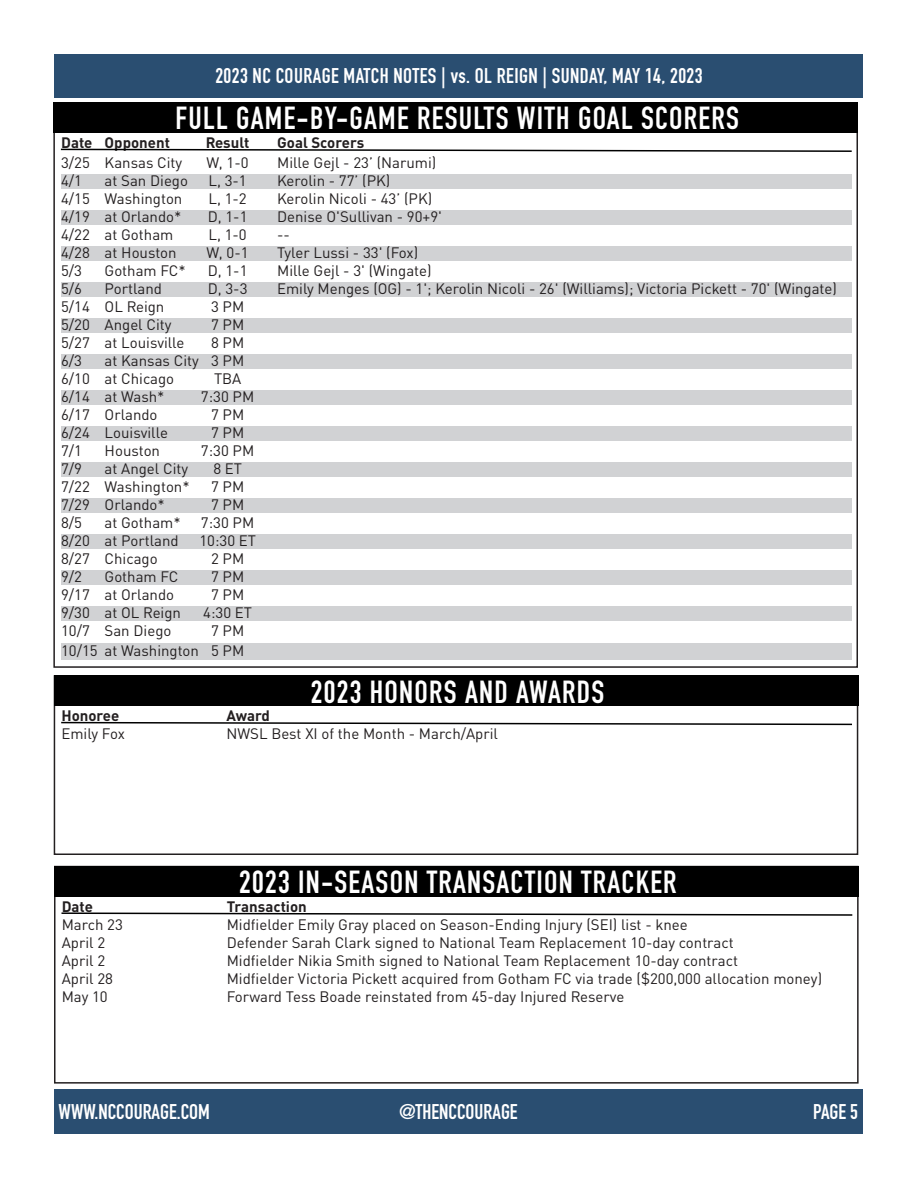
<style>
.page{position:relative;width:918px;height:1188px;background:#fff}
.page>*{position:absolute;margin:0;border:0;box-sizing:border-box;transform-origin:0 0}
.t1{font:700 31.5px "DIN Condensed";letter-spacing:.04em;color:#fff}
.t2{font:700 21px "DIN Condensed";color:#fff}
.t3{font:700 21px "DIN Condensed";letter-spacing:.02em;color:#fff}
.t4{font:15px "DIN Pro";color:#231f20}
.t5{font:700 15px "DIN Pro";color:#231f20}
</style>
<div class="page">
<div style="left:55px;top:54px;width:808px;height:44px;background:#2a4e71"></div>
<div style="left:53px;top:102px;width:805px;height:31px;background:#000"></div>
<div style="left:61px;top:174px;width:791px;height:15px;background:#d1d2d4"></div>
<div style="left:61px;top:210px;width:791px;height:15px;background:#d1d2d4"></div>
<div style="left:61px;top:246px;width:791px;height:15px;background:#d1d2d4"></div>
<div style="left:61px;top:282px;width:791px;height:15px;background:#d1d2d4"></div>
<div style="left:61px;top:318px;width:791px;height:15px;background:#d1d2d4"></div>
<div style="left:61px;top:354px;width:791px;height:15px;background:#d1d2d4"></div>
<div style="left:61px;top:390px;width:791px;height:15px;background:#d1d2d4"></div>
<div style="left:61px;top:426px;width:791px;height:15px;background:#d1d2d4"></div>
<div style="left:61px;top:462px;width:791px;height:15px;background:#d1d2d4"></div>
<div style="left:61px;top:498px;width:791px;height:15px;background:#d1d2d4"></div>
<div style="left:61px;top:534px;width:791px;height:15px;background:#d1d2d4"></div>
<div style="left:61px;top:570px;width:791px;height:15px;background:#d1d2d4"></div>
<div style="left:61px;top:606px;width:791px;height:15px;background:#d1d2d4"></div>
<div style="left:61px;top:643px;width:791px;height:17px;background:#d1d2d4"></div>
<svg style="left:60px;top:148px;width:792px;height:4px"></svg>
<div style="left:54px;top:675px;width:804px;height:180px;border:2px solid #231f20"></div>
<div style="left:54px;top:675px;width:804px;height:31px;background:#000"></div>
<svg style="left:61px;top:721px;width:791px;height:5px"></svg>
<div style="left:54px;top:1090px;width:808px;height:44px;background:#2a4e71"></div>
<div style="left:54px;top:866px;width:805px;height:218px;border:2px solid #231f20"></div>
<div style="left:54px;top:866px;width:805px;height:31px;background:#000"></div>
<svg style="left:61px;top:912px;width:792px;height:4px"></svg>
<p class="t3" style="left:215px;top:61px;width:489px">2023 NC COURAGE MATCH NOTES | vs. OL REIGN | SUNDAY, MAY 14, 2023</p>
<p class="t1" style="left:176px;top:97px;width:565px">FULL GAME-BY-GAME RESULTS WITH GOAL SCORERS</p>
<p class="t5" style="left:61px;top:131px;width:110px">Date Opponent</p>
<p class="t5" style="left:206px;top:131px;width:45px">Result</p>
<p class="t5" style="left:277px;top:131px;width:89px">Goal Scorers</p>
<p class="t4" style="left:61px;top:151px;width:123px">3/25 Kansas City</p>
<p class="t4" style="left:207px;top:151px;width:44px">W, 1-0</p>
<p class="t4" style="left:277px;top:151px;width:161px">Mille Gejl - 23’ (Narumi)</p>
<p class="t4" style="left:61px;top:169px;width:22px">4/1</p>
<p class="t4" style="left:105px;top:169px;width:85px">at San Diego</p>
<p class="t4" style="left:208px;top:169px;width:40px">L, 3-1</p>
<p class="t4" style="left:277px;top:169px;width:115px">Kerolin - 77’ (PK)</p>
<p class="t4" style="left:61px;top:187px;width:123px">4/15 Washington</p>
<p class="t4" style="left:208px;top:187px;width:40px">L, 1-2</p>
<p class="t4" style="left:277px;top:187px;width:157px">Kerolin Nicoli - 43’ (PK)</p>
<p class="t4" style="left:61px;top:205px;width:122px">4/19 at Orlando*</p>
<p class="t4" style="left:208px;top:205px;width:41px">D, 1-1</p>
<p class="t4" style="left:277px;top:205px;width:166px">Denise O'Sullivan - 90+9'</p>
<p class="t4" style="left:61px;top:223px;width:114px">4/22 at Gotham</p>
<p class="t4" style="left:208px;top:223px;width:40px">L, 1-0</p>
<p class="t4" style="left:277px;top:223px;width:14px">--</p>
<p class="t4" style="left:61px;top:241px;width:117px">4/28 at Houston</p>
<p class="t4" style="left:207px;top:241px;width:44px">W, 0-1</p>
<p class="t4" style="left:277px;top:241px;width:143px">Tyler Lussi - 33' (Fox)</p>
<p class="t4" style="left:61px;top:259px;width:22px">5/3</p>
<p class="t4" style="left:105px;top:259px;width:83px">Gotham FC*</p>
<p class="t4" style="left:208px;top:259px;width:41px">D, 1-1</p>
<p class="t4" style="left:277px;top:259px;width:156px">Mille Gejl - 3' (Wingate)</p>
<p class="t4" style="left:61px;top:277px;width:22px">5/6</p>
<p class="t4" style="left:105px;top:277px;width:59px">Portland</p>
<p class="t4" style="left:208px;top:277px;width:41px">D, 3-3</p>
<p class="t4" style="left:277px;top:277px;width:561px">Emily Menges (OG) - 1'; Kerolin Nicoli - 26' (Williams); Victoria Pickett - 70' (Wingate)</p>
<p class="t4" style="left:61px;top:295px;width:105px">5/14 OL Reign</p>
<p class="t4" style="left:211px;top:295px;width:35px">3 PM</p>
<p class="t4" style="left:61px;top:313px;width:112px">5/20 Angel City</p>
<p class="t4" style="left:211px;top:313px;width:35px">7 PM</p>
<p class="t4" style="left:61px;top:331px;width:125px">5/27 at Louisville</p>
<p class="t4" style="left:211px;top:331px;width:35px">8 PM</p>
<p class="t4" style="left:61px;top:349px;width:22px">6/3</p>
<p class="t4" style="left:105px;top:349px;width:141px">at Kansas City 3 PM</p>
<p class="t4" style="left:61px;top:367px;width:115px">6/10 at Chicago</p>
<p class="t4" style="left:214px;top:367px;width:29px">TBA</p>
<p class="t4" style="left:61px;top:385px;width:105px">6/14 at Wash*</p>
<p class="t4" style="left:201px;top:385px;width:55px">7:30 PM</p>
<p class="t4" style="left:61px;top:403px;width:98px">6/17 Orlando</p>
<p class="t4" style="left:211px;top:403px;width:35px">7 PM</p>
<p class="t4" style="left:61px;top:421px;width:108px">6/24 Louisville</p>
<p class="t4" style="left:211px;top:421px;width:35px">7 PM</p>
<p class="t4" style="left:61px;top:439px;width:22px">7/1</p>
<p class="t4" style="left:105px;top:439px;width:57px">Houston</p>
<p class="t4" style="left:201px;top:439px;width:55px">7:30 PM</p>
<p class="t4" style="left:61px;top:457px;width:22px">7/9</p>
<p class="t4" style="left:105px;top:457px;width:85px">at Angel City</p>
<p class="t4" style="left:213px;top:457px;width:30px">8 ET</p>
<p class="t4" style="left:61px;top:475px;width:130px">7/22 Washington*</p>
<p class="t4" style="left:211px;top:475px;width:35px">7 PM</p>
<p class="t4" style="left:61px;top:493px;width:105px">7/29 Orlando*</p>
<p class="t4" style="left:211px;top:493px;width:35px">7 PM</p>
<p class="t4" style="left:61px;top:511px;width:22px">8/5</p>
<p class="t4" style="left:105px;top:511px;width:78px">at Gotham*</p>
<p class="t4" style="left:201px;top:511px;width:55px">7:30 PM</p>
<p class="t4" style="left:61px;top:529px;width:119px">8/20 at Portland</p>
<p class="t4" style="left:199px;top:529px;width:58px">10:30 ET</p>
<p class="t4" style="left:61px;top:547px;width:98px">8/27 Chicago</p>
<p class="t4" style="left:211px;top:547px;width:35px">2 PM</p>
<p class="t4" style="left:61px;top:565px;width:22px">9/2</p>
<p class="t4" style="left:105px;top:565px;width:75px">Gotham FC</p>
<p class="t4" style="left:211px;top:565px;width:35px">7 PM</p>
<p class="t4" style="left:61px;top:583px;width:115px">9/17 at Orlando</p>
<p class="t4" style="left:211px;top:583px;width:35px">7 PM</p>
<p class="t4" style="left:61px;top:601px;width:121px">9/30 at OL Reign</p>
<p class="t4" style="left:203px;top:601px;width:50px">4:30 ET</p>
<p class="t4" style="left:61px;top:619px;width:112px">10/7 San Diego</p>
<p class="t4" style="left:211px;top:619px;width:35px">7 PM</p>
<p class="t4" style="left:61px;top:639px;width:185px">10/15 at Washington 5 PM</p>
<p class="t1" style="left:311px;top:670px;width:295px">2023 HONORS AND AWARDS</p>
<p class="t5" style="left:61px;top:704px;width:59px">Honoree</p>
<p class="t5" style="left:226px;top:704px;width:45px">Award</p>
<p class="t4" style="left:61px;top:722px;width:65px">Emily Fox</p>
<p class="t4" style="left:226px;top:722px;width:273px">NWSL Best XI of the Month - March/April</p>
<p class="t1" style="left:239px;top:861px;width:439px">2023 IN-SEASON TRANSACTION TRACKER</p>
<p class="t5" style="left:62px;top:895px;width:33px">Date</p>
<p class="t5" style="left:227px;top:895px;width:82px">Transaction</p>
<p class="t4" style="left:62px;top:913px;width:63px">March 23</p>
<p class="t4" style="left:227px;top:913px;width:463px">Midfielder Emily Gray placed on Season-Ending Injury (SEI) list - knee</p>
<p class="t4" style="left:62px;top:931px;width:45px">April 2</p>
<p class="t4" style="left:227px;top:931px;width:508px">Defender Sarah Clark signed to National Team Replacement 10-day contract</p>
<p class="t4" style="left:62px;top:949px;width:45px">April 2</p>
<p class="t4" style="left:227px;top:949px;width:513px">Midfielder Nikia Smith signed to National Team Replacement 10-day contract</p>
<p class="t4" style="left:62px;top:967px;width:53px">April 28</p>
<p class="t4" style="left:227px;top:967px;width:597px">Midfielder Victoria Pickett acquired from Gotham FC via trade ($200,000 allocation money)</p>
<p class="t4" style="left:62px;top:985px;width:48px">May 10</p>
<p class="t4" style="left:227px;top:985px;width:399px">Forward Tess Boade reinstated from 45-day Injured Reserve</p>
<p class="t2" style="left:59px;top:1097px;width:198px">WWW.NORTHCAROLINAFC.COM</p>
<p class="t2" style="left:389px;top:1097px;width:142px">@NORTHCAROLINAFC</p>
<p class="t2" style="left:851px;top:1097px;width:9px">2</p>
<p class="t2" style="left:59px;top:1098px;width:153px">WWW.NCCOURAGE.COM</p>
<p class="t2" style="left:399px;top:1098px;width:121px">@THENCCOURAGE</p>
<p class="t2" style="left:813px;top:1098px;width:46px">PAGE 5</p>
</div>
